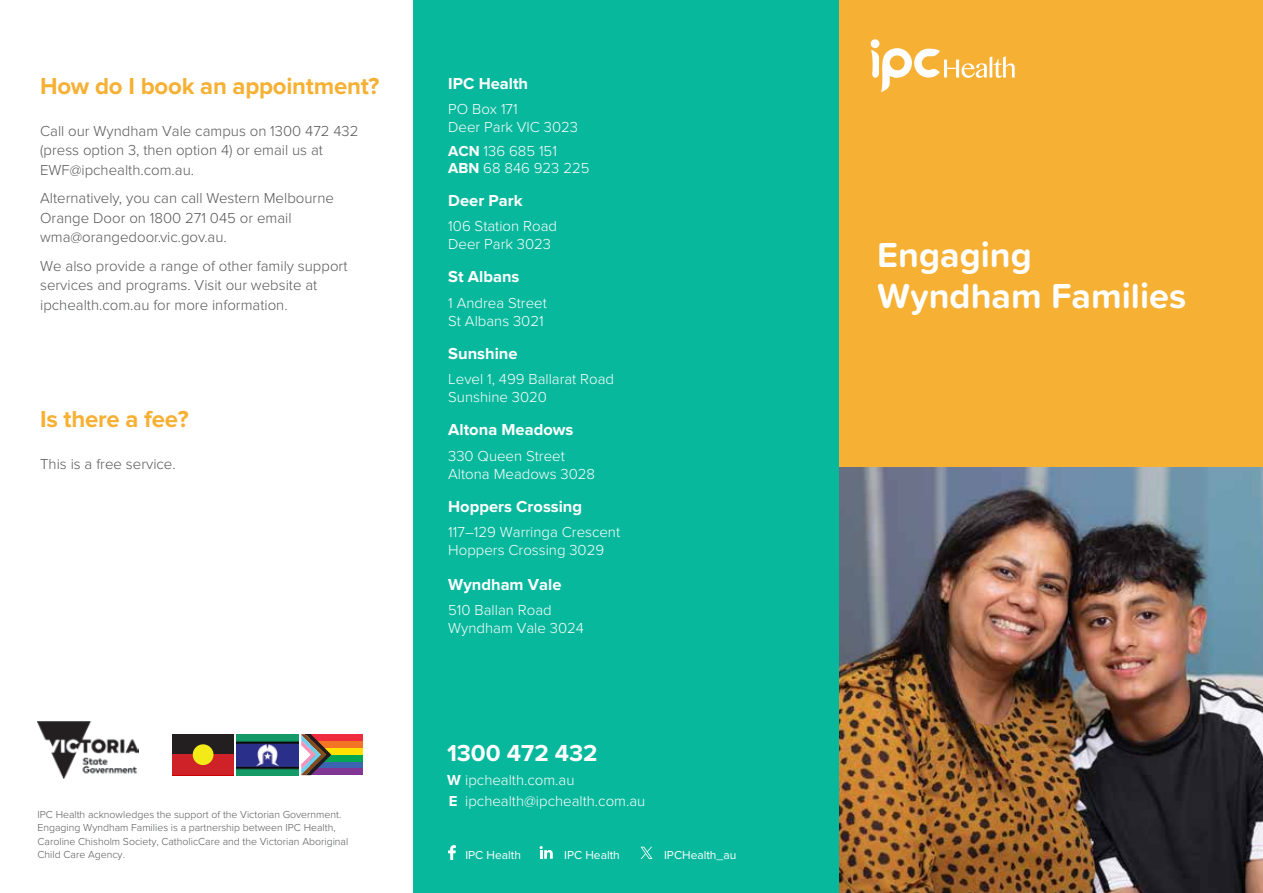
<style>
.page{position:relative;width:1263px;height:893px;background:#fff}
.page>*{position:absolute;margin:0;border:0;box-sizing:border-box;transform-origin:0 0}
.t1{font:700 36px/40.5px "Proxima Soft";color:#fff}
.t2{font:700 24px "Proxima Nova";letter-spacing:-.01em;color:#f6b033}
.t3{font:700 24px "Proxima Nova";color:#fff}
.t4{font:700 16.5px "Proxima Nova";color:#fff}
.t5{font:300 15px/18px "Proxima Nova";color:#fff}
.t6{font:300 15px/19.5px "Proxima Nova";color:#58595b}
.t7{font:300 15px/19.5px "Proxima Nova";color:#58585b}
.t8{font:12px "Proxima Nova";color:#fff}
.t9{font:300 10.5px/13.5px "Proxima Nova";color:#58595b}
.s1{font-weight:700}
</style>
<div class="page">
<div style="left:838px;top:0;width:425px;height:468px;background:#f6b033"></div>
<img style="left:838px;top:468px;width:425px;height:425px">
<div style="left:871px;top:39px;width:8px;height:9px;background:#fff;border-radius:50%"></div>
<svg style="left:871px;top:48px;width:144px;height:44px"></svg>
<img style="left:38px;top:722px;width:100px;height:57px">
<div style="left:311px;top:768px;width:52px;height:7px;background:#813694"></div>
<div style="left:311px;top:761px;width:52px;height:7px;background:#3b65b0"></div>
<div style="left:311px;top:755px;width:52px;height:6px;background:#00a750"></div>
<div style="left:311px;top:748px;width:52px;height:7px;background:#ffe200"></div>
<div style="left:311px;top:741px;width:52px;height:7px;background:#f47426"></div>
<div style="left:311px;top:734px;width:52px;height:7px;background:#ee2c3d"></div>
<svg style="left:301px;top:734px;width:30px;height:41px"></svg>
<img style="left:237px;top:734px;width:61px;height:41px">
<div style="left:172px;top:734px;width:62px;height:21px;background:#231f20"></div>
<div style="left:172px;top:755px;width:62px;height:20px;background:#ce2128"></div>
<div style="left:193px;top:744px;width:20px;height:21px;background:#f3ea17;border-radius:50%"></div>
<div style="left:413px;top:0;width:425px;height:893px;background:#08b89d"></div>
<svg style="left:540px;top:846px;width:13px;height:13px"></svg>
<svg style="left:448px;top:845px;width:8px;height:15px"></svg>
<svg style="left:640px;top:847px;width:13px;height:12px"></svg>
<h2 class="t2" style="left:40px;top:75px;width:341px">How do I book an appointment?</h2>
<p class="t6" style="left:40px;top:120px;width:320px">Call our Wyndham Vale campus on 1300 472 432 (press option 3, then option 4) or email us at<br>EWF@ipchealth.com.au.</p>
<p class="t7" style="left:40px;top:187px;width:295px">Alternatively, you can call Western Melbourne<br>Orange Door on 1800 271 045 or email wma@orangedoor.vic.gov.au.</p>
<p class="t6" style="left:40px;top:255px;width:309px">We also provide a range of other family support services and programs. Visit our website at ipchealth.com.au for more information.</p>
<h2 class="t2" style="left:40px;top:408px;width:150px">Is there a fee?</h2>
<p class="t6" style="left:40px;top:453px;width:137px">This is a free service.</p>
<p class="t9" style="left:38px;top:807px;width:312px">IPC Health acknowledges the support of the Victorian Government.<br>Engaging Wyndham Families is a partnership between IPC Health, Caroline Chisholm Society, CatholicCare and the Victorian Aboriginal Child Care Agency.</p>
<p class="t4" style="left:448px;top:75px;width:81px">IPC Health</p>
<p class="t5" style="left:448px;top:99px;width:131px">PO Box 171<br>Deer Park VIC 3023</p>
<p class="t5" style="left:448px;top:142px;width:143px;line-height:16.5px"><span class="s1">ACN</span> 136 685 151<br><span class="s1">ABN</span> 68 846 923 225</p>
<p class="t4" style="left:448px;top:192px;width:76px">Deer Park</p>
<p class="t5" style="left:448px;top:216px;width:110px">106 Station Road<br>Deer Park 3023</p>
<p class="t4" style="left:448px;top:269px;width:73px">St Albans</p>
<p class="t5" style="left:448px;top:293px;width:100px">1 Andrea Street<br>St Albans 3021</p>
<p class="t4" style="left:448px;top:345px;width:71px">Sunshine</p>
<p class="t5" style="left:448px;top:369px;width:167px">Level 1, 499 Ballarat Road<br>Sunshine 3020</p>
<p class="t4" style="left:448px;top:422px;width:127px">Altona Meadows</p>
<p class="t5" style="left:448px;top:446px;width:148px">330 Queen Street<br>Altona Meadows 3028</p>
<p class="t4" style="left:448px;top:498px;width:135px">Hoppers Crossing</p>
<p class="t5" style="left:448px;top:522px;width:173px">117–129 Warringa Crescent<br>Hoppers Crossing 3029</p>
<p class="t4" style="left:448px;top:576px;width:115px">Wyndham Vale</p>
<p class="t5" style="left:448px;top:600px;width:137px">510 Ballan Road<br>Wyndham Vale 3024</p>
<h2 class="t3" style="left:447px;top:742px;width:152px">1300 472 432</h2>
<p class="t5" style="left:447px;top:768px;width:200px;line-height:21px"><span class="s1">W</span> ipchealth.com.au<br><span class="s1">E</span> ipchealth@ipchealth.com.au</p>
<p class="t8" style="left:465px;top:849px;width:57px">IPC Health</p>
<p class="t8" style="left:564px;top:849px;width:57px">IPC Health</p>
<p class="t8" style="left:664px;top:849px;width:74px">IPCHealth_au</p>
<h1 class="t1" style="left:877px;top:234px;width:310px">Engaging<br>Wyndham Families</h1>
</div>
